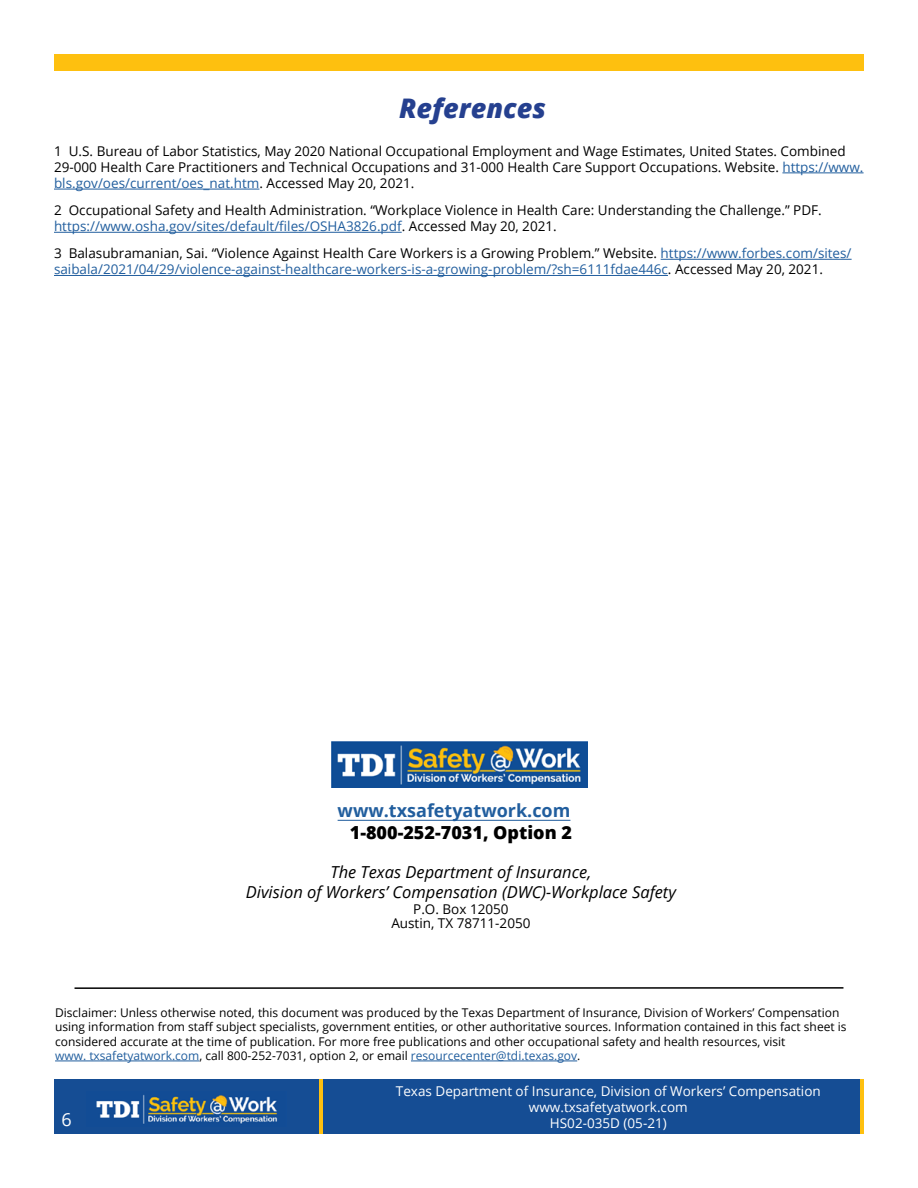
<style>
.page{position:relative;width:918px;height:1188px;background:#fff}
.page>*{position:absolute;margin:0;border:0;box-sizing:border-box;transform-origin:0 0}
.t1{font:italic 800 27px "Open Sans";color:#25408f}
.t2{font:700 18px/21.6px "Open Sans";color:#215e9e;text-align:right}
.t3{font:18px "Open Sans";color:#fff}
.t4{font:italic 16.5px/19.8px "Open Sans";color:#000;text-align:center}
.t5{font:13.5px/16.2px "Open Sans";color:#000}
.t6{font:13.5px/16.2px "Open Sans";color:#215e9e}
.t7{font:13.5px/16.2px "Open Sans";color:#fff;text-align:center}
.t8{font:12px/14.4px "Open Sans";color:#000}
.s1{color:#215e9e}
.s2{color:#000}
.s3{font-weight:800;color:#000}
</style>
<div class="page">
<img style="left:331px;top:742px;width:257px;height:46px">
<div style="left:54px;top:1080px;width:810px;height:54px;background:#154d94"></div>
<img style="left:96px;top:1095px;width:181px;height:29px">
<hr style="left:860px;top:1080px;width:4px;height:54px;background:#fec00f">
<hr style="left:319px;top:1080px;width:4px;height:54px;background:#fec00f">
<div style="left:54px;top:54px;width:810px;height:17px;background:#fec00f"></div>
<hr style="left:75px;top:987px;width:768px;height:2px;background:#000">
<hr style="left:782px;top:173px;width:82px;height:1px;background:#215e9e">
<hr style="left:54px;top:189px;width:205px;height:1px;background:#215e9e">
<hr style="left:54px;top:232px;width:348px;height:1px;background:#215e9e">
<hr style="left:661px;top:259px;width:191px;height:1px;background:#215e9e">
<hr style="left:54px;top:275px;width:614px;height:1px;background:#215e9e">
<hr style="left:55px;top:1061px;width:144px;height:1px;background:#215e9e">
<hr style="left:411px;top:1061px;width:166px;height:1px;background:#215e9e">
<hr style="left:338px;top:820px;width:232px;height:1px;background:#215e9e">
<h2 class="t1" style="left:399px;top:88px;width:148px">References</h2>
<p class="t5" style="left:54px;top:142px;width:811px">1 U.S. Bureau of Labor Statistics, May 2020 National Occupational Employment and Wage Estimates, United States. Combined<br>29-000 Health Care Practitioners and Technical Occupations and 31-000 Health Care Support Occupations. Website. <span class="s1">https://www. bls.gov/oes/current/oes_nat.htm</span>. Accessed May 20, 2021.</p>
<p class="t5" style="left:54px;top:202px;width:769px">2 Occupational Safety and Health Administration. “Workplace Violence in Health Care: Understanding the Challenge.” PDF. <span class="s1">https://www.osha.gov/sites/default/files/OSHA3826.pdf</span>. Accessed May 20, 2021.</p>
<p class="t6" style="left:54px;top:245px;width:799px"><span class="s2">3 Balasubramanian, Sai. “Violence Against Health Care Workers is a Growing Problem.” Website.</span> https://www.forbes.com/sites/ saibala/2021/04/29/violence-against-healthcare-workers-is-a-growing-problem/?sh=6111fdae446c<span class="s2">. Accessed May 20, 2021.</span></p>
<p class="t2" style="left:338px;top:800px;width:236px">www.txsafetyatwork.com<br><span class="s3">1-800-252-7031, Option 2</span></p>
<p class="t4" style="left:246px;top:862px;width:432px">The Texas Department of Insurance,<br>Division of Workers’ Compensation (DWC)-Workplace Safety</p>
<p class="t5" style="left:391px;top:902px;width:141px;line-height:13.5px;text-align:center">P.O. Box 12050<br>Austin, TX 78711-2050</p>
<p class="t8" style="left:55px;top:1005px;width:793px">Disclaimer: Unless otherwise noted, this document was produced by the Texas Department of Insurance, Division of Workers’ Compensation using information from staff subject specialists, government entities, or other authoritative sources. Information contained in this fact sheet is considered accurate at the time of publication. For more free publications and other occupational safety and health resources, visit<br><span class="s1">www. txsafetyatwork.com</span>, call 800-252-7031, option 2, or email <span class="s1">resourcecenter@tdi.texas.gov</span>.</p>
<p class="t7" style="left:396px;top:1082px;width:426px">Texas Department of Insurance, Division of Workers’ Compensation www.txsafetyatwork.com</p>
<p class="t3" style="left:62px;top:1107px;width:12px">6</p>
<p class="t7" style="left:550px;top:1115px;width:118px">HS02-035D (05-21)</p>
</div>
